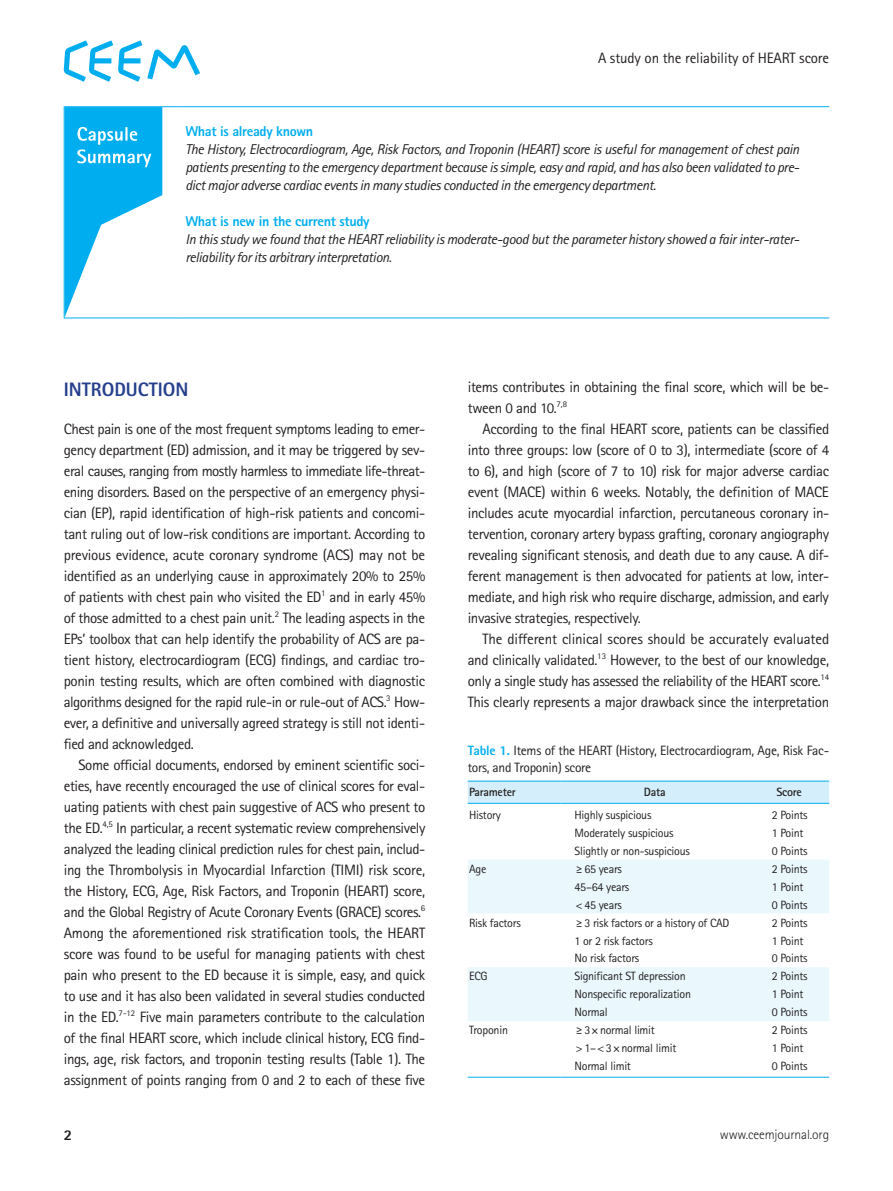
<style>
.page{position:relative;width:893px;height:1191px;background:#fff}
.page>*{position:absolute;margin:0;border:0;box-sizing:border-box;transform-origin:0 0}
.본문대제목{font:800 19.5px "Rotis Sans Serif Std";color:#253f8e}
.본문{font:15px/21px "Rotis Sans Serif Std";letter-spacing:-.025em;color:#231f20;text-align:justify}
.t1{font:800 15px "Rotis Sans Serif Std";color:#231f20}
.요약_article_본문{font:italic 14.25px/18px "Rotis Sans Serif Std";letter-spacing:-.025em;color:#231f20;text-align:justify}
.요약_article_볼드{font:800 14.25px "Rotis Sans Serif Std";letter-spacing:-.025em;color:#00aeef}
.표제목그림캡션{font:13.5px/17.5px "Rotis Sans Serif Std";letter-spacing:-.02em;color:#231f20}
.t2{font:300 13.5px "Rotis Sans Serif Std";letter-spacing:-.01em;color:#231f20}
.표본문{font:12px "Rotis Sans Serif Std";letter-spacing:-.02em;color:#231f20}
.표머리{font:700 12px "Rotis Sans Serif Std";letter-spacing:-.02em;color:#231f20}
.s1{font-weight:800;color:#00aeef}
</style>
<div class="page">
<svg style="left:64px;top:40px;width:136px;height:42px"></svg>
<hr style="left:64px;top:107px;width:1px;height:210px;background:#00aeef">
<hr style="left:183px;top:106px;width:646px;height:1px;background:#00aeef">
<hr style="left:183px;top:317px;width:646px;height:1px;background:#00aeef">
<hr style="left:64px;top:106px;width:119px;height:1px;background:#00aeef">
<hr style="left:64px;top:317px;width:119px;height:1px;background:#00aeef">
<svg style="left:65px;top:107px;width:97px;height:209px"></svg>
<div style="left:468px;top:782px;width:361px;height:21px;background:#d4effb"></div>
<svg style="left:468px;top:860px;width:361px;height:161px;fill:#eaf7fd"></svg>
<hr style="left:468px;top:781px;width:92px;height:1px;background:#00aeef">
<hr style="left:560px;top:781px;width:189px;height:1px;background:#00aeef">
<hr style="left:749px;top:781px;width:80px;height:1px;background:#00aeef">
<hr style="left:468px;top:803px;width:92px;height:1px;background:#00aeef">
<hr style="left:560px;top:803px;width:189px;height:1px;background:#00aeef">
<hr style="left:749px;top:803px;width:80px;height:1px;background:#00aeef">
<hr style="left:468px;top:1077px;width:92px;height:1px;background:#00aeef">
<hr style="left:560px;top:1077px;width:189px;height:1px;background:#00aeef">
<hr style="left:749px;top:1077px;width:80px;height:1px;background:#00aeef">
<p class="본문" style="left:598px;top:47px;width:233px">A study on the reliability of HEART score</p>
<p class="요약_article_볼드" style="left:185px;top:122px;width:129px">What is already known</p>
<p class="요약_article_본문" style="left:185px;top:140px;width:616px">The History, Electrocardiogram, Age, Risk Factors, and Troponin (HEART) score is useful for management of chest pain patients presenting to the emergency department because is simple, easy and rapid, and has also been validated to pre&shy;dict major adverse cardiac events in many studies conducted in the emergency department.</p>
<p class="요약_article_볼드" style="left:185px;top:212px;width:186px">What is new in the current study</p>
<p class="요약_article_본문" style="left:185px;top:230px;width:616px">In this study we found that the HEART reliability is moderate-good but the parameter history showed a fair inter-rater&shy;reliability for its arbitrary interpretation.</p>
<p class="본문대제목" style="left:64px;top:377px;width:126px">INTRODUCTION</p>
<p class="본문" style="left:64px;top:418px;width:363px">Chest pain is one of the most frequent symptoms leading to emer&shy;gency department (ED) admission, and it may be triggered by sev&shy;eral causes, ranging from mostly harmless to immediate life-threat&shy;ening disorders. Based on the perspective of an emergency physi&shy;cian (EP), rapid identification of high-risk patients and concomi&shy;tant ruling out of low-risk conditions are important. According to previous evidence, acute coronary syndrome (ACS) may not be identified as an underlying cause in approximately 20% to 25% of patients with chest pain who visited the ED<sup>1</sup> and in early 45% of those admitted to a chest pain unit.<sup>2</sup> The leading aspects in the EPs’ toolbox that can help identify the probability of ACS are pa&shy;tient history, electrocardiogram (ECG) findings, and cardiac tro&shy;ponin testing results, which are often combined with diagnostic algorithms designed for the rapid rule-in or rule-out of ACS.<sup>3</sup> How&shy;ever, a definitive and universally agreed strategy is still not identi&shy;fied and acknowledged.</p>
<p class="본문" style="left:64px;top:754px;width:363px;text-indent:15px">Some official documents, endorsed by eminent scientific soci&shy;eties, have recently encouraged the use of clinical scores for eval&shy;uating patients with chest pain suggestive of ACS who present to the ED.<sup>4,5</sup> In particular, a recent systematic review comprehensively analyzed the leading clinical prediction rules for chest pain, includ&shy;ing the Thrombolysis in Myocardial Infarction (TIMI) risk score, the History, ECG, Age, Risk Factors, and Troponin (HEART) score, and the Global Registry of Acute Coronary Events (GRACE) scores.<sup>6<br></sup>Among the aforementioned risk stratification tools, the HEART score was found to be useful for managing patients with chest pain who present to the ED because it is simple, easy, and quick to use and it has also been validated in several studies conducted in the ED.<sup>7-12</sup> Five main parameters contribute to the calculation of the final HEART score, which include clinical history, ECG find&shy;ings, age, risk factors, and troponin testing results (Table 1). The assignment of points ranging from 0 and 2 to each of these five</p>
<p class="본문" style="left:468px;top:376px;width:363px">items contributes in obtaining the final score, which will be be&shy;tween 0 and 10.<sup>7,8</sup></p>
<p class="본문" style="left:468px;top:418px;width:363px;text-indent:15px">According to the final HEART score, patients can be classified into three groups: low (score of 0 to 3), intermediate (score of 4 to 6), and high (score of 7 to 10) risk for major adverse cardiac event (MACE) within 6 weeks. Notably, the definition of MACE includes acute myocardial infarction, percutaneous coronary in&shy;tervention, coronary artery bypass grafting, coronary angiography revealing significant stenosis, and death due to any cause. A dif&shy;ferent management is then advocated for patients at low, inter&shy;mediate, and high risk who require discharge, admission, and early invasive strategies, respectively.</p>
<p class="본문" style="left:468px;top:628px;width:363px;text-indent:15px">The different clinical scores should be accurately evaluated and clinically validated.<sup>13</sup> However, to the best of our knowledge, only a single study has assessed the reliability of the HEART score.<sup>14<br></sup>This clearly represents a major drawback since the interpretation</p>
<p class="표제목그림캡션" style="left:468px;top:741px;width:363px"><span class="s1">Table 1.</span> Items of the HEART (History, Electrocardiogram, Age, Risk Fac&shy;tors, and Troponin) score</p>
<p class="표머리" style="left:469px;top:784px;width:48px">Parameter</p>
<p class="표머리" style="left:644px;top:784px;width:23px">Data</p>
<p class="표머리" style="left:776px;top:784px;width:27px">Score</p>
<p class="표본문" style="left:469px;top:807px;width:33px">History</p>
<p class="표본문" style="left:574px;top:807px;width:79px">Highly suspicious</p>
<p class="표본문" style="left:772px;top:807px;width:37px">2 Points</p>
<p class="표본문" style="left:574px;top:825px;width:101px">Moderately suspicious</p>
<p class="표본문" style="left:772px;top:825px;width:33px">1 Point</p>
<p class="표본문" style="left:574px;top:843px;width:117px">Slightly or non-suspicious</p>
<p class="표본문" style="left:772px;top:843px;width:37px">0 Points</p>
<p class="표본문" style="left:469px;top:861px;width:19px">Age</p>
<p class="표본문" style="left:576px;top:861px;width:48px">≥65 years</p>
<p class="표본문" style="left:772px;top:861px;width:37px">2 Points</p>
<p class="표본문" style="left:574px;top:879px;width:56px">45–64 years</p>
<p class="표본문" style="left:772px;top:879px;width:33px">1 Point</p>
<p class="표본문" style="left:576px;top:897px;width:48px">&lt;45 years</p>
<p class="표본문" style="left:772px;top:897px;width:37px">0 Points</p>
<p class="표본문" style="left:469px;top:915px;width:53px">Risk factors</p>
<p class="표본문" style="left:576px;top:915px;width:155px">≥3 risk factors or a history of CAD</p>
<p class="표본문" style="left:772px;top:915px;width:37px">2 Points</p>
<p class="표본문" style="left:574px;top:933px;width:80px">1 or 2 risk factors</p>
<p class="표본문" style="left:772px;top:933px;width:33px">1 Point</p>
<p class="표본문" style="left:574px;top:951px;width:66px">No risk factors</p>
<p class="표본문" style="left:772px;top:951px;width:37px">0 Points</p>
<p class="표본문" style="left:469px;top:969px;width:20px">ECG</p>
<p class="표본문" style="left:574px;top:969px;width:113px">Significant ST depression</p>
<p class="표본문" style="left:772px;top:969px;width:37px">2 Points</p>
<p class="표본문" style="left:574px;top:987px;width:118px">Nonspecific reporalization</p>
<p class="표본문" style="left:772px;top:987px;width:33px">1 Point</p>
<p class="표본문" style="left:574px;top:1005px;width:35px">Normal</p>
<p class="표본문" style="left:772px;top:1005px;width:37px">0 Points</p>
<p class="표본문" style="left:469px;top:1023px;width:40px">Troponin</p>
<p class="표본문" style="left:576px;top:1023px;width:80px">≥3×normal limit</p>
<p class="표본문" style="left:772px;top:1023px;width:37px">2 Points</p>
<p class="표본문" style="left:576px;top:1041px;width:102px">&gt;1–&lt;3×normal limit</p>
<p class="표본문" style="left:772px;top:1041px;width:33px">1 Point</p>
<p class="표본문" style="left:574px;top:1059px;width:58px">Normal limit</p>
<p class="표본문" style="left:772px;top:1059px;width:37px">0 Points</p>
<p class="t1" style="left:64px;top:1125px;width:10px">2</p>
<p class="t2" style="left:720px;top:1126px;width:111px">www.ceemjournal.org</p>
</div>
